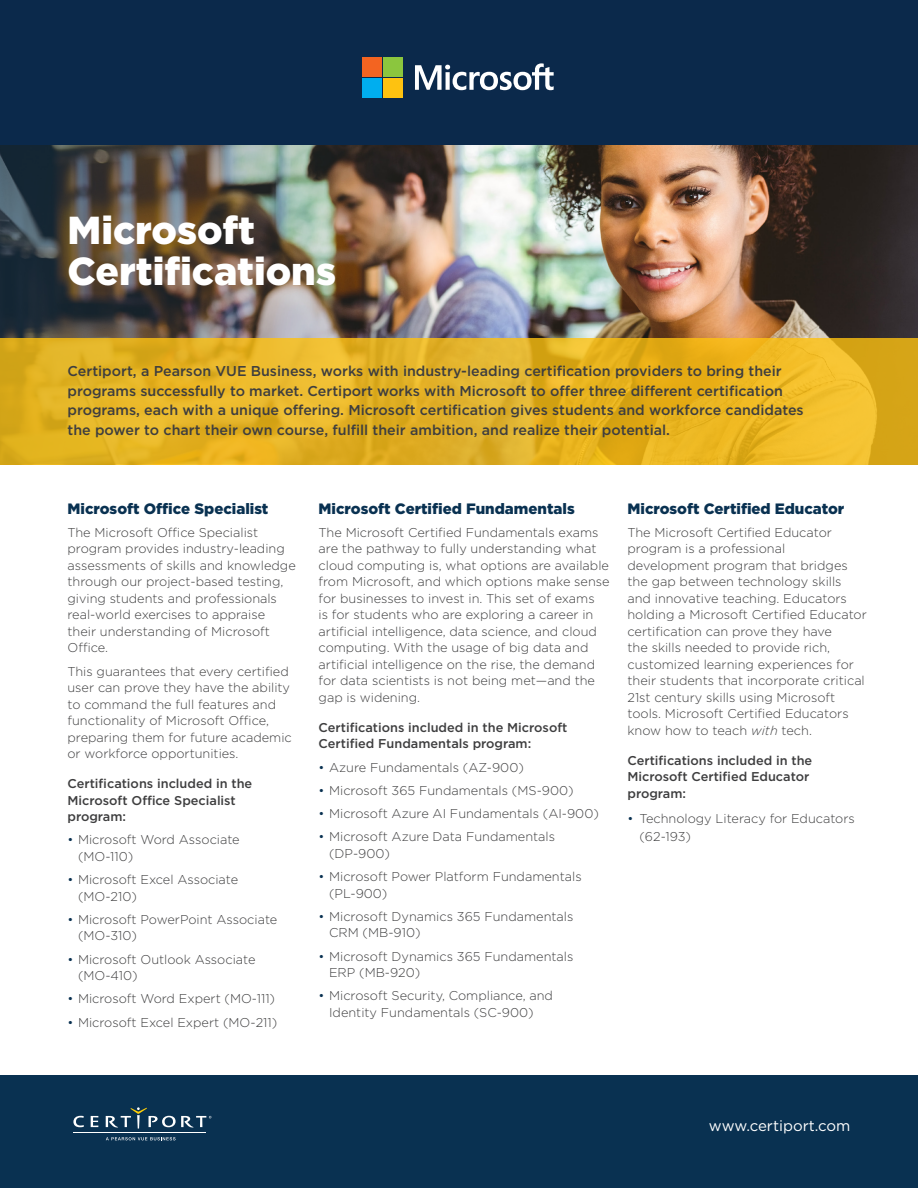
<style>
.page{position:relative;width:918px;height:1188px;background:#fff}
.page>*{position:absolute;margin:0;border:0;box-sizing:border-box;transform-origin:0 0}
.t1{font:900 39px/40.8px "Gotham";color:#fff}
.t2{font:900 15px "Gotham";color:#093151}
.body{font:15px "Gotham";color:#fff}
.body-2{font:500 14.25px/19.5px "Gotham";color:#3e3e3f}
.body-3{font:300 12.75px/16.5px "Gotham";color:#3e3e3f}
.body-4{font:500 12.75px/16.5px "Gotham";color:#3e3e3f}
.s1{color:#093151}
.s2{font-style:italic}
</style>
<div class="page">
<img style="left:481px;top:145px;width:437px;height:193px">
<img style="left:0;top:145px;width:481px;height:193px">
<div style="left:0;top:1076px;width:918px;height:112px;background:#093151"></div>
<svg style="left:73px;top:1116px;width:11px;height:11px"></svg>
<svg style="left:91px;top:1116px;width:7px;height:11px"></svg>
<svg style="left:106px;top:1107px;width:105px;height:22px"></svg>
<svg style="left:106px;top:1137px;width:70px;height:3px"></svg>
<hr style="left:74px;top:1132px;width:132px;height:1px;background:#fff">
<div style="left:0;top:0;width:918px;height:145px;background:#0b294b"></div>
<svg style="left:415px;top:63px;width:139px;height:27px"></svg>
<div style="left:362px;top:57px;width:19px;height:19px;background:#f36421"></div>
<div style="left:383px;top:57px;width:20px;height:19px;background:#8bc63e"></div>
<div style="left:362px;top:79px;width:19px;height:19px;background:#00aeef"></div>
<div style="left:383px;top:79px;width:20px;height:19px;background:#fec210"></div>
<svg style="left:0;top:338px;width:918px;height:126px;background:#e4b223"></svg>
<p class="t1" style="left:68px;top:209px;width:270px">Microsoft<br>Certifications</p>
<p class="body-2" style="left:68px;top:361px;width:738px">Certiport, a Pearson VUE Business, works with industry-leading certification providers to bring their programs successfully to market. Certiport works with Microsoft to offer three different certification programs, each with a unique offering. Microsoft certification gives students and workforce candidates the power to chart their own course, fulfill their ambition, and realize their potential.</p>
<p class="t2" style="left:68px;top:500px;width:202px">Microsoft Office Specialist</p>
<p class="body-3" style="left:68px;top:524px;width:230px">The Microsoft Office Specialist program provides industry-leading assessments of skills and knowledge through our project-based testing, giving students and professionals real-world exercises to appraise their understanding of Microsoft<br>Office.</p>
<p class="body-3" style="left:68px;top:662px;width:226px">This guarantees that every certified user can prove they have the ability to command the full features and functionality of Microsoft Office, preparing them for future academic or workforce opportunities.</p>
<p class="body-4" style="left:68px;top:775px;width:186px">Certifications included in the<br>Microsoft Office Specialist program:</p>
<p class="body-3" style="left:78px;top:831px;width:163px;text-indent:-10px"><span class="s1">•</span> Microsoft Word Associate (MO-110)</p>
<p class="body-3" style="left:78px;top:871px;width:162px;text-indent:-10px"><span class="s1">•</span> Microsoft Excel Associate (MO-210)</p>
<p class="body-3" style="left:78px;top:911px;width:201px;text-indent:-10px"><span class="s1">•</span> Microsoft PowerPoint Associate (MO-310)</p>
<p class="body-3" style="left:78px;top:950px;width:179px;text-indent:-10px"><span class="s1">•</span> Microsoft Outlook Associate (MO-410)</p>
<p class="body-3" style="left:68px;top:990px;width:209px"><span class="s1">•</span> Microsoft Word Expert (MO-111)</p>
<p class="body-3" style="left:68px;top:1013px;width:211px"><span class="s1">•</span> Microsoft Excel Expert (MO-211)</p>
<p class="t2" style="left:319px;top:500px;width:258px">Microsoft Certified Fundamentals</p>
<p class="body-3" style="left:319px;top:524px;width:293px">The Microsoft Certified Fundamentals exams are the pathway to fully understanding what cloud computing is, what options are available from Microsoft, and which options make sense for businesses to invest in. This set of exams<br>is for students who are exploring a career in artificial intelligence, data science, and cloud computing. With the usage of big data and artificial intelligence on the rise, the demand for data scientists is not being met—and the gap is widening.</p>
<p class="body-4" style="left:319px;top:719px;width:250px">Certifications included in the Microsoft<br>Certified Fundamentals program:</p>
<p class="body-3" style="left:319px;top:758px;width:207px"><span class="s1">•</span> Azure Fundamentals (AZ-900)</p>
<p class="body-3" style="left:319px;top:782px;width:257px"><span class="s1">•</span> Microsoft 365 Fundamentals (MS-900)</p>
<p class="body-3" style="left:319px;top:805px;width:282px"><span class="s1">•</span> Microsoft Azure AI Fundamentals (AI-900)</p>
<p class="body-3" style="left:329px;top:828px;width:228px;text-indent:-10px"><span class="s1">•</span> Microsoft Azure Data Fundamentals (DP-900)</p>
<p class="body-3" style="left:329px;top:868px;width:254px;text-indent:-10px"><span class="s1">•</span> Microsoft Power Platform Fundamentals (PL-900)</p>
<p class="body-3" style="left:329px;top:908px;width:246px;text-indent:-10px"><span class="s1">•</span> Microsoft Dynamics 365 Fundamentals<br>CRM (MB-910)</p>
<p class="body-3" style="left:329px;top:947px;width:246px;text-indent:-10px"><span class="s1">•</span> Microsoft Dynamics 365 Fundamentals<br>ERP (MB-920)</p>
<p class="body-3" style="left:329px;top:987px;width:225px;text-indent:-10px"><span class="s1">•</span> Microsoft Security, Compliance, and<br>Identity Fundamentals (SC-900)</p>
<p class="t2" style="left:627px;top:500px;width:218px">Microsoft Certified Educator</p>
<p class="body-3" style="left:627px;top:524px;width:241px">The Microsoft Certified Educator program is a professional development program that bridges the gap between technology skills and innovative teaching. Educators holding a Microsoft Certified Educator certification can prove they have<br>the skills needed to provide rich, customized learning experiences for their students that incorporate critical 21st century skills using Microsoft tools. Microsoft Certified Educators know how to teach <span class="s2">with</span> tech.</p>
<p class="body-4" style="left:627px;top:752px;width:186px">Certifications included in the<br>Microsoft Certified Educator program:</p>
<p class="body-3" style="left:639px;top:809px;width:217px;line-height:18px;text-indent:-12px"><span class="s1">•</span> Technology Literacy for Educators (62-193)</p>
<p class="body" style="left:709px;top:1116px;width:143px">www.certiport.com</p>
</div>
